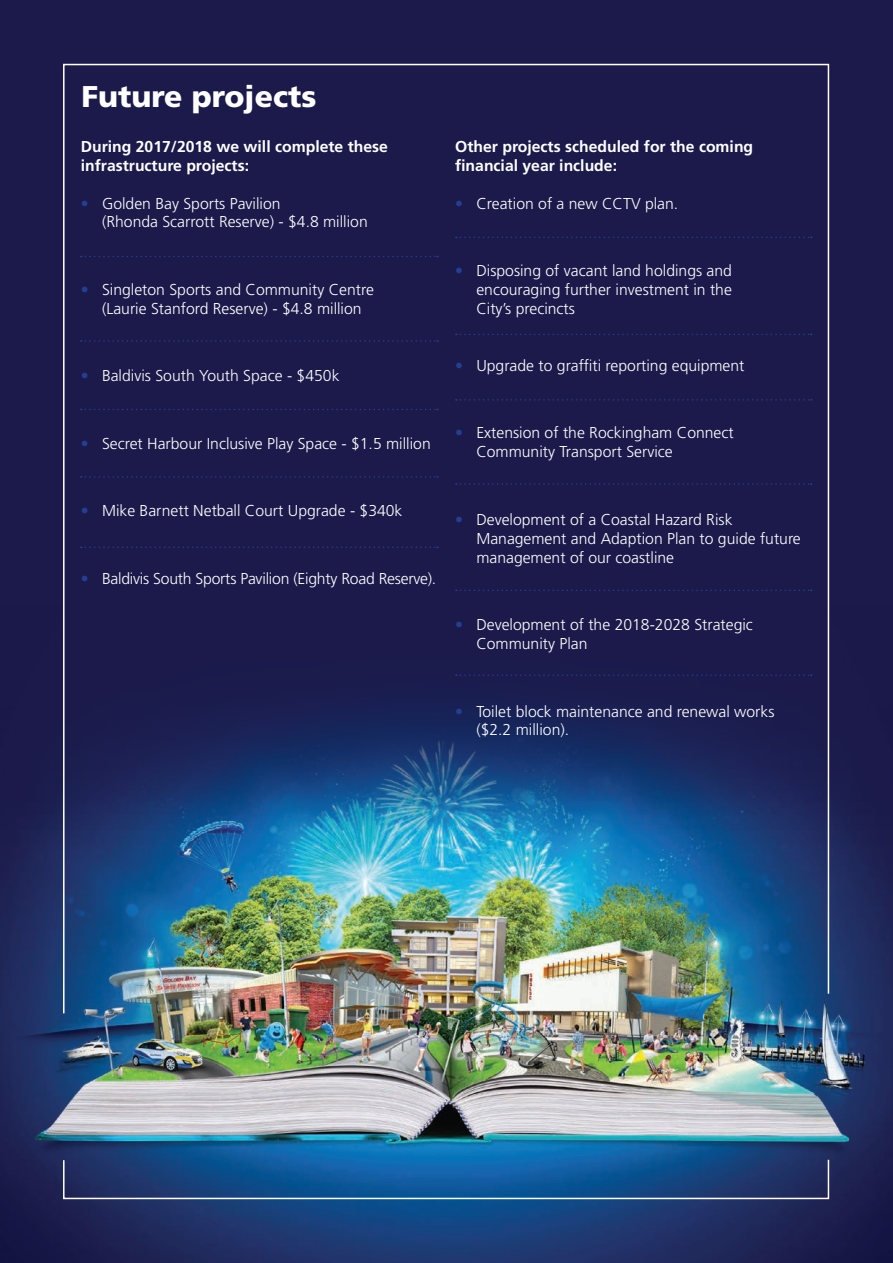
<style>
.page{position:relative;width:893px;height:1263px;background:#fff}
.page>*{position:absolute;margin:0;border:0;box-sizing:border-box;transform-origin:0 0}
.t1{font:900 30px "Frutiger LT Std";color:#fff}
.t2{font:300 15.75px/18.9px "Frutiger LT Std";color:#fff}
.t3{font:700 15.75px/18.9px "Frutiger LT Std";color:#fff}
.s1{font-family:"Helvetica Neue";color:#243f92}
</style>
<div class="page">
<img style="left:0;top:844px;width:893px;height:419px">
<div style="left:0;top:0;width:893px;height:801px;background:#1b1a4b"></div>
<div style="left:0;top:561px;width:893px;height:283px;background:#1b1a4b"></div>
<img style="left:62px;top:63px;width:768px;height:952px">
<div style="left:63px;top:1159px;width:766px;height:40px;border:2px solid #fff"></div>
<svg style="left:81px;top:409px;width:357px;height:1px"></svg>
<svg style="left:81px;top:476px;width:357px;height:2px"></svg>
<svg style="left:81px;top:546px;width:357px;height:2px"></svg>
<svg style="left:81px;top:340px;width:357px;height:2px"></svg>
<svg style="left:81px;top:256px;width:357px;height:1px"></svg>
<svg style="left:456px;top:237px;width:356px;height:1px"></svg>
<svg style="left:456px;top:334px;width:356px;height:1px"></svg>
<svg style="left:456px;top:399px;width:356px;height:2px"></svg>
<svg style="left:456px;top:483px;width:356px;height:2px"></svg>
<svg style="left:456px;top:590px;width:356px;height:1px"></svg>
<svg style="left:456px;top:674px;width:356px;height:2px"></svg>
<h1 class="t1" style="left:81px;top:79px;width:236px">Future projects</h1>
<p class="t3" style="left:81px;top:137px;width:309px">During 2017/2018 we will complete these infrastructure projects:</p>
<p class="t2" style="left:102px;top:194px;width:267px;text-indent:-21px"><span class="s1">•</span> Golden Bay Sports Pavilion<br>(Rhonda Scarrott Reserve) - $4.8 million</p>
<p class="t2" style="left:81px;top:280px;width:295px;text-align:center"><span class="s1">•</span> Singleton Sports and Community Centre (Laurie Stanford Reserve) - $4.8 million</p>
<p class="t2" style="left:81px;top:367px;width:260px"><span class="s1">•</span> Baldivis South Youth Space - $450k</p>
<p class="t2" style="left:81px;top:434px;width:351px"><span class="s1">•</span> Secret Harbour Inclusive Play Space - $1.5 million</p>
<p class="t2" style="left:81px;top:502px;width:323px"><span class="s1">•</span> Mike Barnett Netball Court Upgrade - $340k</p>
<p class="t2" style="left:81px;top:569px;width:357px"><span class="s1">•</span> Baldivis South Sports Pavilion (Eighty Road Reserve).</p>
<p class="t3" style="left:455px;top:137px;width:300px">Other projects scheduled for the coming financial year include:</p>
<p class="t2" style="left:455px;top:194px;width:225px"><span class="s1">•</span> Creation of a new CCTV plan.</p>
<p class="t2" style="left:476px;top:261px;width:257px;text-align:justify;text-indent:-21px"><span class="s1">•</span> Disposing of vacant land holdings and encouraging further investment in the City’s precincts</p>
<p class="t2" style="left:455px;top:356px;width:291px"><span class="s1">•</span> Upgrade to graffiti reporting equipment</p>
<p class="t2" style="left:476px;top:424px;width:259px;text-indent:-21px"><span class="s1">•</span> Extension of the Rockingham Connect<br>Community Transport Service</p>
<p class="t2" style="left:476px;top:510px;width:326px;text-indent:-21px"><span class="s1">•</span> Development of a Coastal Hazard Risk<br>Management and Adaption Plan to guide future management of our coastline</p>
<p class="t2" style="left:476px;top:615px;width:278px;text-indent:-21px"><span class="s1">•</span> Development of the 2018-2028 Strategic<br>Community Plan</p>
<p class="t2" style="left:476px;top:702px;width:300px;text-indent:-21px"><span class="s1">•</span> Toilet block maintenance and renewal works ($2.2 million).</p>
</div>
